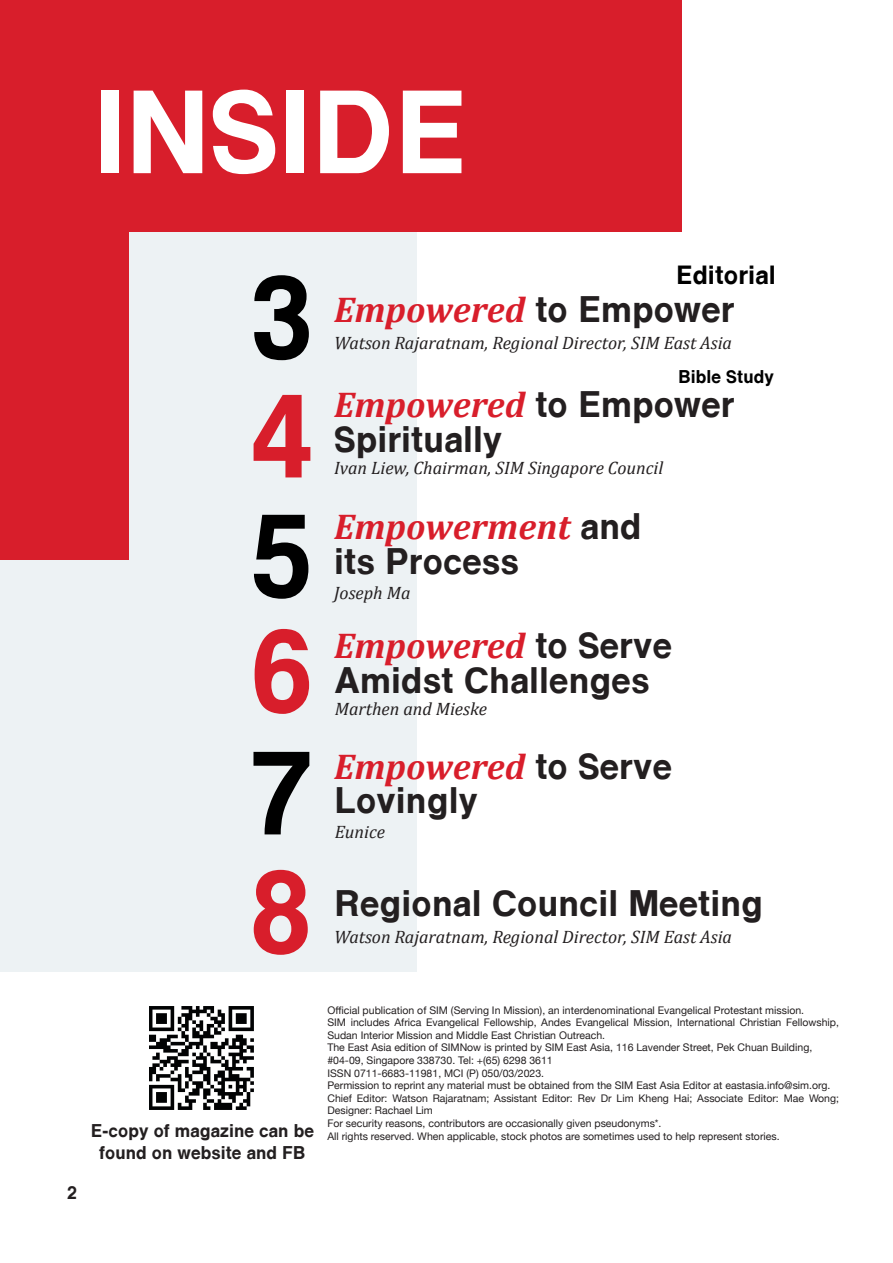
<style>
.page{position:relative;width:893px;height:1263px;background:#fff}
.page>*{position:absolute;margin:0;border:0;box-sizing:border-box;transform-origin:0 0}
.t1{font:700 115.5px "Gr Helvetica";color:#fff}
.t2{font:700 115.5px "Gr Helvetica";color:#000}
.t3{font:700 115.5px "Gr Helvetica";color:#d81e2b}
.t4{font:700 36px/34.5px "Gr Helvetica";color:#231f20}
.t5{font:italic 700 36px "Cambria";color:#d81e2b}
.t6{font:700 25.65px "Gr Helvetica";color:#000}
.t7{font:italic 18px "Cambria";color:#231f20}
.t8{font:700 18px "Gr Helvetica";color:#231f20}
.t9{font:700 18px "Gr Helvetica";color:#000}
.t10{font:10.5px/12.6px "Helvetica Neue";color:#231f20}
.s1{font-family:"Gr Helvetica";font-style:normal;color:#231f20}
.s2{font-family:"Cambria";font-style:italic;color:#d81e2b}
</style>
<div class="page">
<div style="left:0;top:203px;width:417px;height:769px;background:#edf2f4"></div>
<div style="left:0;top:0;width:681px;height:232px;background:#d81e2b"></div>
<div style="left:0;top:0;width:128px;height:560px;background:#d81e2b"></div>
<img style="left:150px;top:1006px;width:104px;height:104px">
<p class="t1" style="left:94px;top:72px;width:376px">INSIDE</p>
<p class="t2" style="left:251px;top:258px;width:63px">3</p>
<p class="t6" style="left:676px;top:262px;width:101px">Editorial</p>
<p class="t5" style="left:334px;top:288px;width:402px">Empowered <span class="s1">to Empower</span></p>
<p class="t7" style="left:334px;top:332px;width:399px">Watson Rajaratnam, Regional Director, SIM East Asia</p>
<p class="t9" style="left:678px;top:367px;width:97px">Bible Study</p>
<p class="t3" style="left:251px;top:376px;width:63px">4</p>
<p class="t4" style="left:334px;top:388px;width:402px"><span class="s2">Empowered</span> to Empower<br>Spiritually</p>
<p class="t7" style="left:334px;top:456px;width:330px">Ivan Liew, Chairman, SIM Singapore Council</p>
<p class="t2" style="left:251px;top:496px;width:63px">5</p>
<p class="t5" style="left:334px;top:505px;width:309px">Empowerment <span class="s1">and</span></p>
<p class="t4" style="left:334px;top:544px;width:187px">its Process</p>
<p class="t7" style="left:334px;top:582px;width:78px">Joseph Ma</p>
<p class="t3" style="left:251px;top:611px;width:63px">6</p>
<p class="t5" style="left:334px;top:624px;width:339px">Empowered <span class="s1">to Serve</span></p>
<p class="t4" style="left:334px;top:663px;width:317px">Amidst Challenges</p>
<p class="t7" style="left:335px;top:698px;width:154px">Marthen and Mieske</p>
<p class="t2" style="left:250px;top:733px;width:63px">7</p>
<p class="t5" style="left:334px;top:744px;width:339px">Empowered <span class="s1">to Serve</span></p>
<p class="t4" style="left:334px;top:784px;width:145px">Lovingly</p>
<p class="t7" style="left:335px;top:821px;width:52px">Eunice</p>
<p class="t3" style="left:250px;top:852px;width:63px">8</p>
<p class="t4" style="left:334px;top:886px;width:431px">Regional Council Meeting</p>
<p class="t7" style="left:334px;top:926px;width:399px">Watson Rajaratnam, Regional Director, SIM East Asia</p>
<h3 class="t8" style="left:67px;top:1183px;width:11px">2</h3>
<p class="t10" style="left:327px;top:1004px;width:478px">Official publication of SIM (Serving In Mission), an interdenominational Evangelical Protestant mission.</p>
<p class="t10" style="left:327px;top:1017px;width:513px">SIM includes Africa Evangelical Fellowship, Andes Evangelical Mission, International Christian Fellowship,<br>Sudan Interior Mission and Middle East Christian Outreach.</p>
<p class="t10" style="left:327px;top:1042px;width:486px">The East Asia edition of SIMNow is printed by SIM East Asia, 116 Lavender Street, Pek Chuan Building,</p>
<p class="t10" style="left:327px;top:1054px;width:227px">#04-09, Singapore 338730. Tel: +(65) 6298 3611</p>
<p class="t10" style="left:327px;top:1067px;width:218px">ISSN 0711-6683-11981, MCI (P) 050/03/2023.</p>
<p class="t10" style="left:327px;top:1080px;width:504px">Permission to reprint any material must be obtained from the SIM East Asia Editor at eastasia.info@sim.org.</p>
<p class="t10" style="left:327px;top:1092px;width:513px">Chief Editor: Watson Rajaratnam; Assistant Editor: Rev Dr Lim Kheng Hai; Associate Editor: Mae Wong;<br>Designer: Rachael Lim</p>
<p class="t10" style="left:327px;top:1117px;width:336px">For security reasons, contributors are occasionally given pseudonyms*.</p>
<p class="t8" style="left:91px;top:1121px;width:225px">E-copy of magazine can be</p>
<p class="t10" style="left:327px;top:1130px;width:454px">All rights reserved. When applicable, stock photos are sometimes used to help represent stories.</p>
<p class="t8" style="left:99px;top:1143px;width:208px">found on website and FB</p>
</div>
